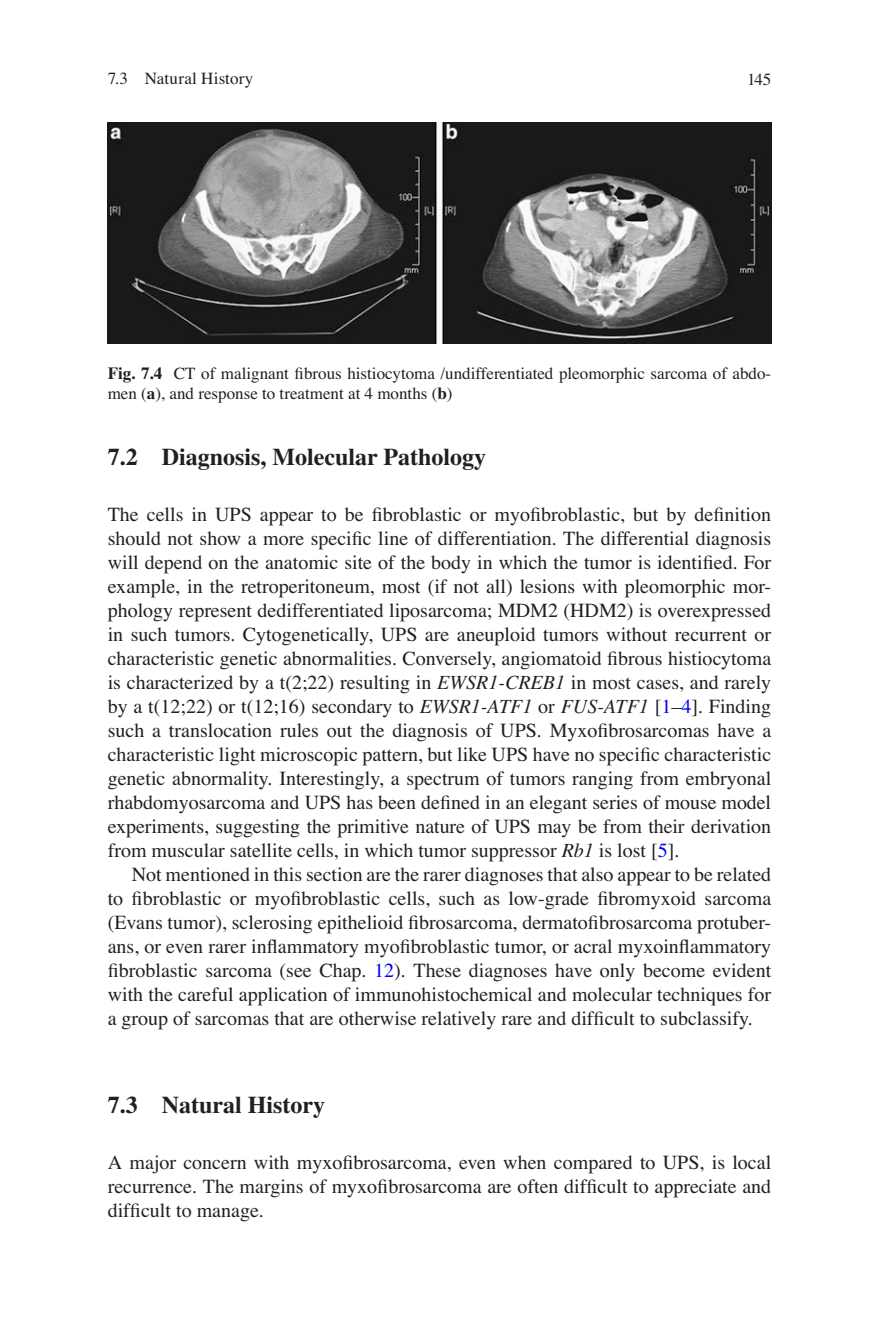
<style>
.page{position:relative;width:879px;height:1333px;background:#fff}
.page>*{position:absolute;margin:0;border:0;box-sizing:border-box;transform-origin:0 0}
.t1{font:700 24px "Wbgbgr Times";color:#231f20}
.t2{font:20px/24px "Htcrxr Times";color:#231f20;text-align:justify}
.t3{font:17px/20px "Htcrxr Times";color:#231f20}
.s1{font-family:"Wbgbgr Times";font-weight:700}
.s2{font-family:"Hsxstk Times";font-style:italic}
.s3{color:#0000fa}
</style>
<div class="page">
<img style="left:108px;top:122px;width:663px;height:222px">
<p class="t3" style="left:108px;top:70px;width:147px">7.3 Natural History</p>
<p class="t3" style="left:747px;top:71px;width:26px">145</p>
<p class="t3" style="left:108px;top:365px;width:665px"><span class="s1">Fig. 7.4</span> CT of malignant fibrous histiocytoma /undifferentiated pleomorphic sarcoma of abdo&shy;men (<span class="s1">a</span>), and response to treatment at 4 months (<span class="s1">b</span>)</p>
<p class="t1" style="left:108px;top:442px;width:380px">7.2 Diagnosis, Molecular Pathology</p>
<p class="t2" style="left:108px;top:503px;width:665px">The cells in UPS appear to be fibroblastic or myofibroblastic, but by definition should not show a more specific line of differentiation. The differential diagnosis will depend on the anatomic site of the body in which the tumor is identified. For example, in the retroperitoneum, most (if not all) lesions with pleomorphic mor&shy;phology represent dedifferentiated liposarcoma; MDM2 (HDM2) is overexpressed in such tumors. Cytogenetically, UPS are aneuploid tumors without recurrent or characteristic genetic abnormalities. Conversely, angiomatoid fibrous histiocytoma is characterized by a t(2;22) resulting in <span class="s2">EWSR1-CREB1</span> in most cases, and rarely by a t(12;22) or t(12;16) secondary to <span class="s2">EWSR1-ATF1</span> or <span class="s2">FUS-ATF1</span> [<span class="s3">1</span>–<span class="s3">4</span>]. Finding such a translocation rules out the diagnosis of UPS. Myxofibrosarcomas have a characteristic light microscopic pattern, but like UPS have no specific characteristic genetic abnormality. Interestingly, a spectrum of tumors ranging from embryonal rhabdomyosarcoma and UPS has been defined in an elegant series of mouse model experiments, suggesting the primitive nature of UPS may be from their derivation from muscular satellite cells, in which tumor suppressor <span class="s2">Rb1</span> is lost [<span class="s3">5</span>].</p>
<p class="t2" style="left:108px;top:863px;width:665px;text-indent:24px">Not mentioned in this section are the rarer diagnoses that also appear to be related to fibroblastic or myofibroblastic cells, such as low-grade fibromyxoid sarcoma (Evans tumor), sclerosing epithelioid fibrosarcoma, dermatofibrosarcoma protuber&shy;ans, or even rarer inflammatory myofibroblastic tumor, or acral myxoinflammatory fibroblastic sarcoma (see Chap. <span class="s3">12</span>). These diagnoses have only become evident with the careful application of immunohistochemical and molecular techniques for a group of sarcomas that are otherwise relatively rare and difficult to subclassify.</p>
<p class="t1" style="left:108px;top:1090px;width:219px">7.3 Natural History</p>
<p class="t2" style="left:108px;top:1151px;width:665px">A major concern with myxofibrosarcoma, even when compared to UPS, is local recurrence. The margins of myxofibrosarcoma are often difficult to appreciate and difficult to manage.</p>
</div>
